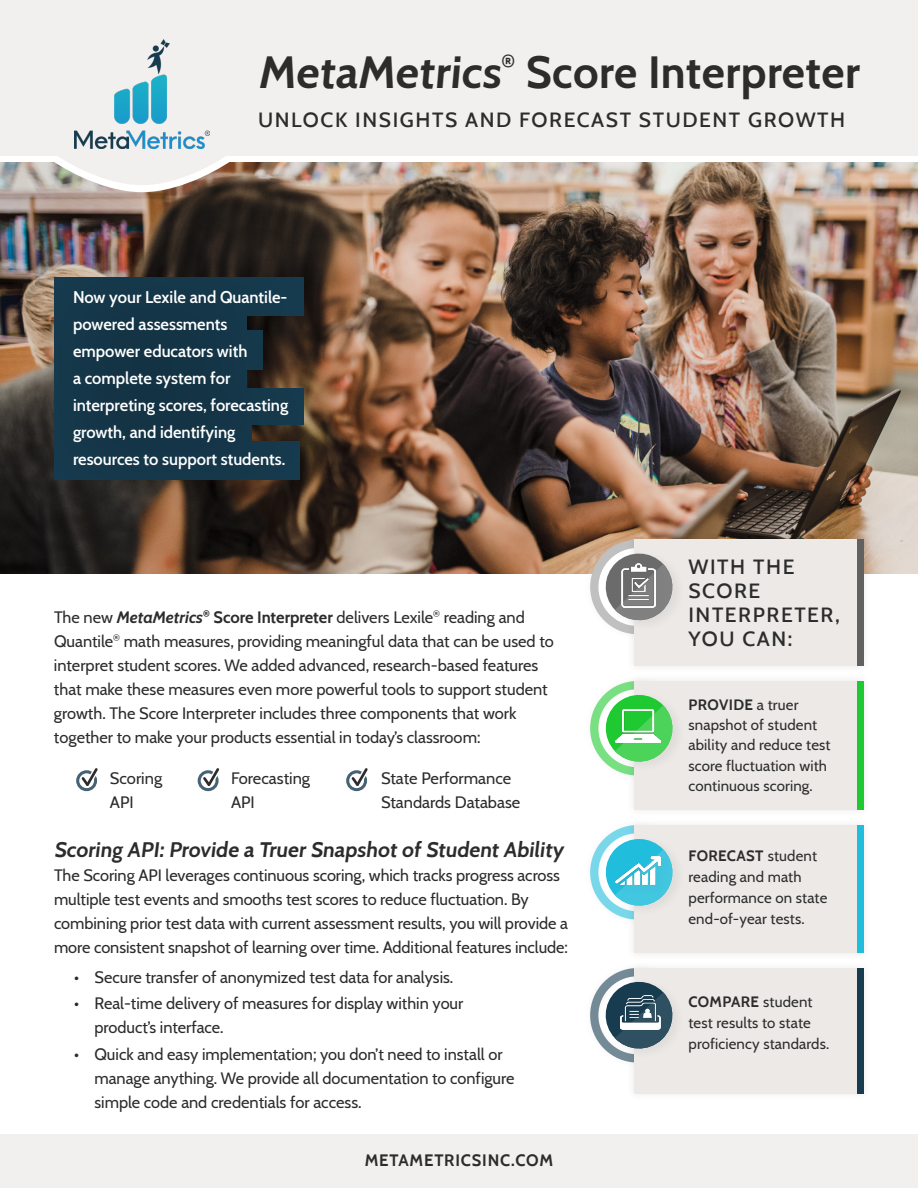
<style>
.page{position:relative;width:918px;height:1188px;background:#fff}
.page>*{position:absolute;margin:0;border:0;box-sizing:border-box;transform-origin:0 0}
.t1{font:700 45px "Cabin";letter-spacing:.01em;color:#2c2c2c}
.t2{font:500 21px/24px "Cabin";letter-spacing:.075em;color:#2c2c2c}
.t3{font:700 21px "Cabin";color:#2c2c2c}
.t4{font:600 19.2px "Cabin";color:#2c2c2c}
.t5{font:16.5px/24px "Cabin";color:#2c2c2c}
.t6{font:600 16.5px/27px "Cabin";color:#fff}
.t7{font:700 16.5px "Cabin";letter-spacing:.05em;color:#2c2c2c}
.t8{font:15px/21px "Cabin";letter-spacing:.01em;color:#2c2c2c}
.s1{font-weight:700;font-style:italic}
.s2{font-weight:700}
</style>
<div class="page">
<img style="left:0;top:162px;width:918px;height:411px">
<div style="left:582px;top:960px;width:111px;height:111px;background:#2c2c2c;opacity:.05"></div>
<div style="left:590px;top:968px;width:95px;height:95px;border:8px solid #748a96;border-radius:50%"></div>
<div style="left:0;top:1134px;width:918px;height:54px;background:#f2f0ee"></div>
<div style="left:626px;top:960px;width:245px;height:142px;background:#fbfbfb"></div>
<div style="left:634px;top:968px;width:230px;height:126px;background:#ece9e6"></div>
<div style="left:582px;top:673px;width:111px;height:111px;background:#2c2c2c;opacity:.05"></div>
<div style="left:590px;top:681px;width:95px;height:95px;border:8px solid #79df83;border-radius:50%"></div>
<div style="left:626px;top:673px;width:245px;height:144px;background:#2c2c2c;opacity:.1"></div>
<div style="left:634px;top:681px;width:229px;height:128px;background:#ece9e6"></div>
<div style="left:604px;top:691px;width:81px;height:82px;background:#2c2c2c;opacity:.07"></div>
<div style="left:582px;top:817px;width:111px;height:111px;background:#2c2c2c;opacity:.05"></div>
<div style="left:590px;top:825px;width:95px;height:95px;border:8px solid #79d7ea;border-radius:50%"></div>
<div style="left:626px;top:817px;width:245px;height:144px;background:#fbfbfb"></div>
<div style="left:634px;top:825px;width:230px;height:128px;background:#ece9e6"></div>
<svg style="left:602px;top:691px;width:74px;height:74px"></svg>
<div style="left:604px;top:835px;width:81px;height:82px;background:#2c2c2c;opacity:.07"></div>
<svg style="left:602px;top:835px;width:74px;height:74px"></svg>
<div style="left:604px;top:978px;width:81px;height:82px;background:#2c2c2c;opacity:.07"></div>
<svg style="left:602px;top:978px;width:74px;height:74px"></svg>
<div style="left:582px;top:532px;width:111px;height:110px;background:#2c2c2c;opacity:.05"></div>
<div style="left:590px;top:540px;width:95px;height:94px;border:8px solid #c0c0c0;border-radius:50%"></div>
<div style="left:626px;top:532px;width:245px;height:142px;background:#2c2c2c;opacity:.1"></div>
<div style="left:634px;top:540px;width:230px;height:126px;background:#ece9e6"></div>
<div style="left:604px;top:550px;width:81px;height:81px;background:#2c2c2c;opacity:.07"></div>
<svg style="left:602px;top:550px;width:74px;height:74px"></svg>
<div style="left:0;top:0;width:918px;height:156px;background:#f2f0ee"></div>
<svg style="left:54px;top:39px;width:176px;height:153px"></svg>
<div style="left:857px;top:968px;width:7px;height:126px;background:#173c50"></div>
<div style="left:857px;top:681px;width:7px;height:128px;background:#1fc931"></div>
<div style="left:857px;top:825px;width:7px;height:128px;background:#20bddc"></div>
<div style="left:857px;top:540px;width:7px;height:126px;background:#616161"></div>
<div style="left:614px;top:854px;width:58px;height:42px;background:#2c2c2c;opacity:.05"></div>
<img style="left:616px;top:857px;width:44px;height:27px">
<div style="left:619px;top:561px;width:49px;height:59px;background:#2c2c2c;opacity:.05"></div>
<img style="left:622px;top:564px;width:34px;height:44px">
<img style="left:620px;top:995px;width:40px;height:34px">
<div style="left:4px;top:220px;width:348px;height:319px;background:#000;opacity:.85"></div>
<img style="left:616px;top:709px;width:45px;height:33px">
<img style="left:74px;top:40px;width:135px;height:108px">
<div style="left:198px;top:770px;width:21px;height:21px;border:3px solid #456373;border-radius:50%"></div>
<svg style="left:201px;top:768px;width:18px;height:24px"></svg>
<div style="left:76px;top:770px;width:21px;height:21px;border:3px solid #456373;border-radius:50%"></div>
<svg style="left:79px;top:768px;width:19px;height:24px"></svg>
<div style="left:346px;top:770px;width:21px;height:21px;border:3px solid #456373;border-radius:50%"></div>
<svg style="left:349px;top:768px;width:19px;height:24px"></svg>
<p class="t4" style="left:501px;top:47px;width:15px">®</p>
<h1 class="t1" style="left:258px;top:37px;width:603px">MetaMetrics Score Interpreter</h1>
<p class="t2" style="left:258px;top:106px;width:589px">UNLOCK INSIGHTS AND FORECAST STUDENT GROWTH</p>
<p class="t6" style="left:73px;top:283px;width:217px">Now your Lexile and Quantile&shy;powered assessments empower educators with<br>a complete system for interpreting scores, forecasting growth, and identifying resources to support students.</p>
<p class="t5" style="left:54px;top:604px;width:501px">The new <span class="s1">MetaMetrics</span><sup>®</sup> <span class="s2">Score Interpreter</span> delivers Lexile<sup>®</sup> reading and Quantile<sup>®</sup> math measures, providing meaningful data that can be used to interpret student scores. We added advanced, research-based features that make these measures even more powerful tools to support student growth. The Score Interpreter includes three components that work together to make your products essential in today’s classroom:</p>
<p class="t5" style="left:110px;top:765px;width:54px">Scoring<br>API</p>
<p class="t5" style="left:231px;top:765px;width:81px">Forecasting<br>API</p>
<p class="t5" style="left:381px;top:765px;width:141px">State Performance<br>Standards Database</p>
<p class="t3" style="left:54px;top:833px;width:511px">Scoring API:Provide a Truer Snapshot of Student Ability</p>
<p class="t5" style="left:54px;top:862px;width:516px">The Scoring API leverages continuous scoring, which tracks progress across multiple test events and smooths test scores to reduce fluctuation. By combining prior test data with current assessment results, you will provide a more consistent snapshot of learning over time. Additional features include:</p>
<p class="t5" style="left:74px;top:964px;width:381px">• Secure transfer of anonymized test data for analysis.</p>
<p class="t5" style="left:94px;top:991px;width:370px;text-indent:-20px">• Real-time delivery of measures for display within your product’s interface.</p>
<p class="t5" style="left:94px;top:1041px;width:422px;text-indent:-20px">• Quick and easy implementation; you don’t need to install or manage anything. We provide all documentation to configure simple code and credentials for access.</p>
<p class="t7" style="left:365px;top:1147px;width:190px">METAMETRICSINC.COM</p>
<p class="t2" style="left:688px;top:554px;width:153px">WITH THE<br>SCORE<br>INTERPRETER,<br>YOU CAN:</p>
<p class="t8" style="left:688px;top:693px;width:144px;line-height:20.2px"><span class="s2">PROVIDE</span> a truer snapshot of student ability and reduce test score fluctuation with continuous scoring.</p>
<p class="t8" style="left:688px;top:844px;width:140px"><span class="s2">FORECAST</span> student reading and math performance on state end-of-year tests.</p>
<p class="t8" style="left:688px;top:991px;width:142px"><span class="s2">COMPARE</span> student test results to state proficiency standards.</p>
</div>
